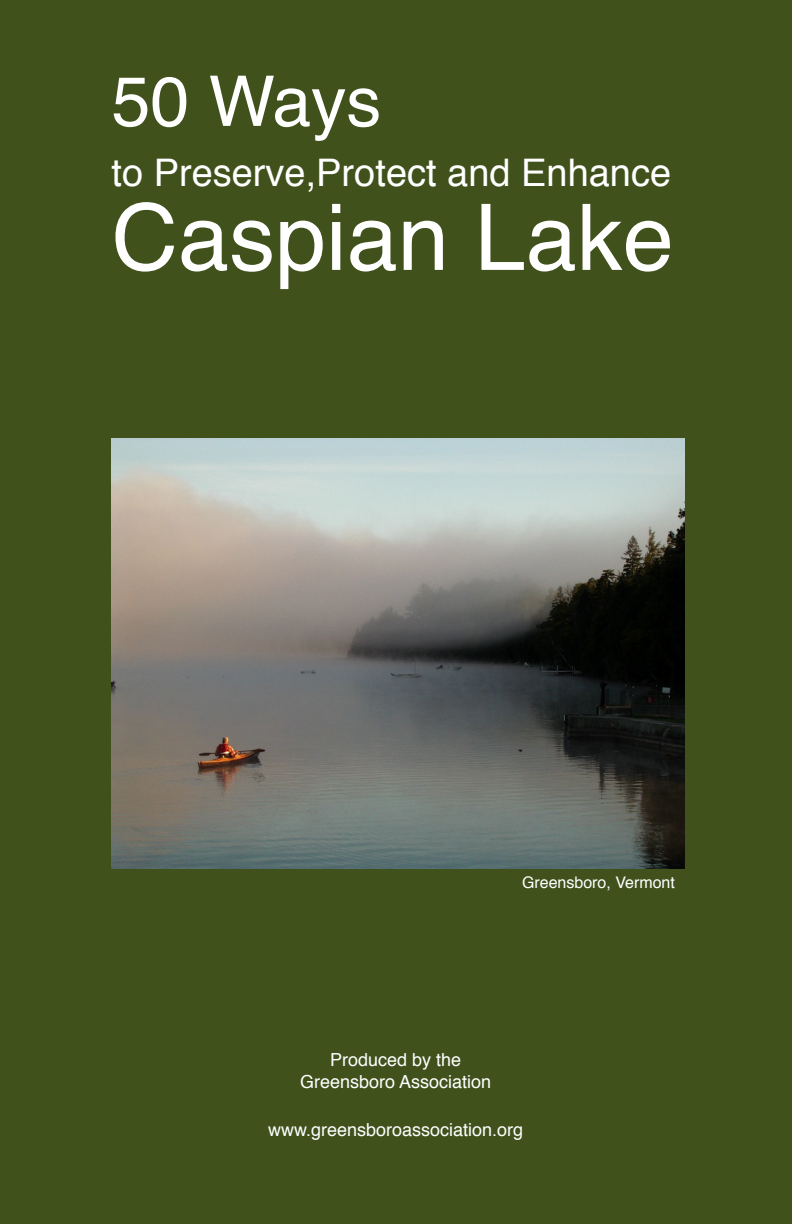
<style>
.page{position:relative;width:792px;height:1224px;background:#40511c}
.page>*{position:absolute;margin:0;border:0;box-sizing:border-box;transform-origin:0 0}
.t1{font:92px "Helvetica";color:#fff}
.t2{font:70px "Helvetica";color:#fff}
.t3{font:38px "Helvetica";color:#fff}
.t4{font:18px/22px "Helvetica";color:#fff;text-align:center}
.t5{font:16px "Helvetica";color:#fff}
</style>
<div class="page">
<img style="left:111px;top:439px;width:573px;height:430px">
<h2 class="t2" style="left:111px;top:72px;width:271px">50 Ways</h2>
<h3 class="t3" style="left:111px;top:157px;width:561px">to Preserve,Protect and Enhance</h3>
<h1 class="t1" style="left:111px;top:199px;width:564px">Caspian Lake</h1>
<p class="t5" style="left:522px;top:876px;width:154px">Greensboro, Vermont</p>
<p class="t4" style="left:300px;top:1050px;width:193px">Produced by the<br>Greensboro Association</p>
<p class="t4" style="left:268px;top:1120px;width:257px">www.greensboroassociation.org</p>
</div>
